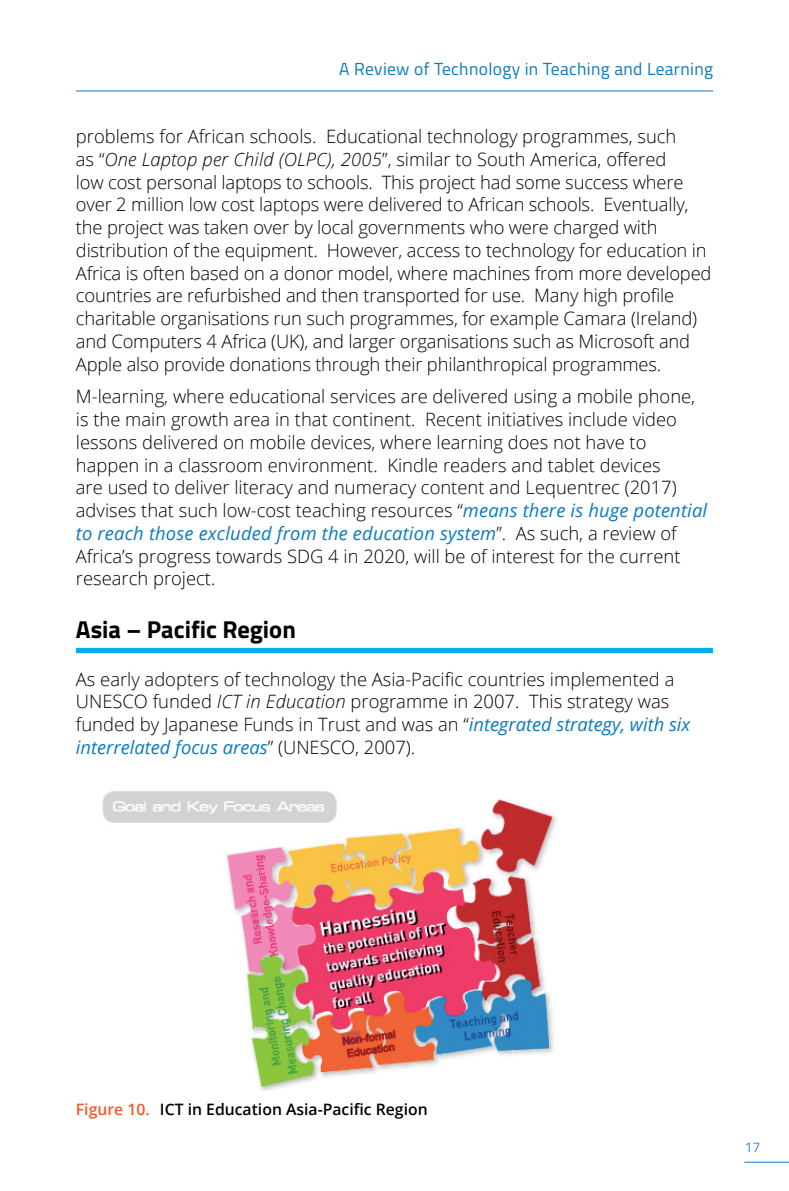
<style>
.page{position:relative;width:789px;height:1191px;background:#fff}
.page>*{position:absolute;margin:0;border:0;box-sizing:border-box;transform-origin:0 0}
.t1{font:700 24.5px "Titillium";color:#000}
.t2{font:300 18.38px/22.8px "Open Sans";color:#000}
.t3{font:17.5px "Titillium";letter-spacing:.02em;color:#0b7ac0}
.t4{font:600 15.75px "Open Sans";color:#000}
.t5{font:300 14px "Titillium";color:#0b7ac0}
.s1{font-style:italic}
.s2{font-weight:400;font-style:italic;color:#0b7ac0}
.s3{color:#f15a29}
</style>
<div class="page">
<hr style="left:744px;top:1161px;width:45px;height:1px;background:#0b7ac0">
<hr style="left:76px;top:91px;width:637px;height:1px;background:#0b7ac0">
<div style="left:76px;top:648px;width:637px;height:5px;background:#00aeef"></div>
<img style="left:102px;top:791px;width:455px;height:299px">
<p class="t3" style="left:339px;top:56px;width:375px">A Review of Technology in Teaching and Learning</p>
<p class="t2" style="left:76px;top:125px;width:637px">problems for African schools. Educational technology programmes, such<br>as “<span class="s1">One Laptop per Child (OLPC), 2005</span>”, similar to South America, offered<br>low cost personal laptops to schools. This project had some success where over 2 million low cost laptops were delivered to African schools. Eventually, the project was taken over by local governments who were charged with distribution of the equipment. However, access to technology for education in Africa is often based on a donor model, where machines from more developed countries are refurbished and then transported for use. Many high profile charitable organisations run such programmes, for example Camara (Ireland) and Computers 4 Africa (UK), and larger organisations such as Microsoft and Apple also provide donations through their philanthropical programmes.</p>
<p class="t2" style="left:76px;top:385px;width:633px">M-learning, where educational services are delivered using a mobile phone, is the main growth area in that continent. Recent initiatives include video lessons delivered on mobile devices, where learning does not have to happen in a classroom environment. Kindle readers and tablet devices<br>are used to deliver literacy and numeracy content and Lequentrec (2017) advises that such low-cost teaching resources “<span class="s2">means there is huge potential to reach those excluded from the education system</span>”. As such, a review of Africa’s progress towards SDG 4 in 2020, will be of interest for the current research project.</p>
<h1 class="t1" style="left:76px;top:610px;width:221px">Asia – Pacific Region</h1>
<p class="t2" style="left:76px;top:667px;width:616px">As early adopters of technology the Asia-Pacific countries implemented a UNESCO funded <span class="s1">ICT in Education</span> programme in 2007. This strategy was funded by Japanese Funds in Trust and was an “<span class="s2">integrated strategy, with six interrelated focus areas</span>” (UNESCO, 2007).</p>
<p class="t4" style="left:76px;top:1098px;width:353px"><span class="s3">Figure 10.</span> ICT in Education Asia-Pacific Region</p>
<p class="t5" style="left:744px;top:1136px;width:17px">17</p>
</div>
